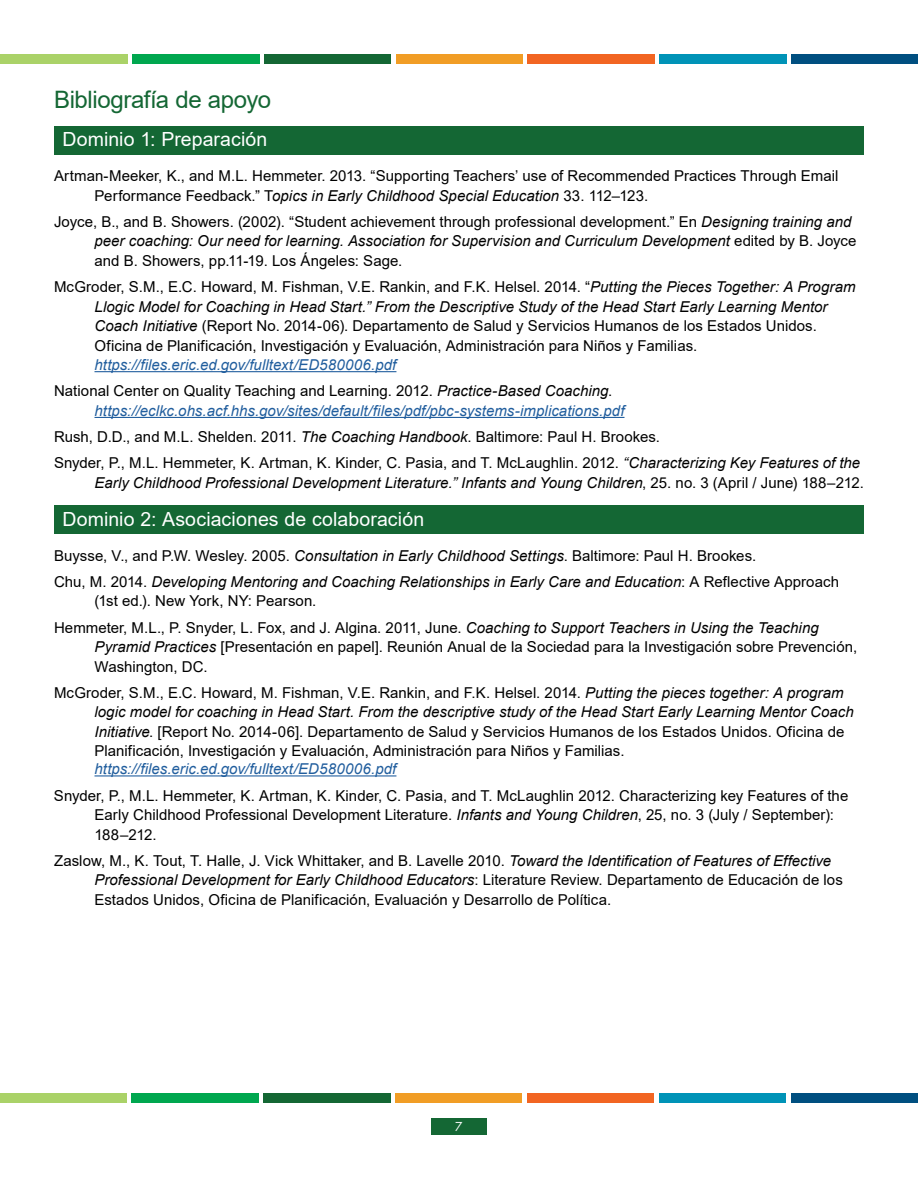
<style>
.page{position:relative;width:918px;height:1188px;background:#fff}
.page>*{position:absolute;margin:0;border:0;box-sizing:border-box;transform-origin:0 0}
.t1{font:24px "Arial";letter-spacing:-.02em;color:#146734}
.t2{font:19.5px "Arial";letter-spacing:.005em;color:#fff}
.t3{font:15px/19.5px "Arial";letter-spacing:.005em;color:#000}
.t4{font:italic 15px/19.5px "Arial";color:#000;text-align:right}
.t5{font:italic 15px/19.5px "Arial";letter-spacing:.005em;color:#215e9e}
.t6{font:12px "Futura Std";color:#fff}
.s1{font-style:italic}
.s2{font-style:italic;color:#215e9e}
.s3{font-style:normal;color:#000}
.s4{color:#000}
.s5{font-style:normal}
</style>
<div class="page">
<div style="left:0;top:54px;width:128px;height:10px;background:#aad268"></div>
<div style="left:132px;top:54px;width:128px;height:10px;background:#00a74f"></div>
<div style="left:264px;top:54px;width:128px;height:10px;background:#146734"></div>
<div style="left:396px;top:54px;width:127px;height:10px;background:#f19d25"></div>
<div style="left:528px;top:54px;width:127px;height:10px;background:#f26522"></div>
<div style="left:660px;top:54px;width:127px;height:10px;background:#0093b7"></div>
<div style="left:791px;top:54px;width:127px;height:10px;background:#004f80"></div>
<div style="left:431px;top:1118px;width:56px;height:16px;background:#146734"></div>
<div style="left:0;top:1093px;width:127px;height:10px;background:#aad268"></div>
<div style="left:132px;top:1093px;width:127px;height:10px;background:#00a74f"></div>
<div style="left:264px;top:1093px;width:127px;height:10px;background:#146734"></div>
<div style="left:395px;top:1093px;width:128px;height:10px;background:#f19d25"></div>
<div style="left:527px;top:1093px;width:127px;height:10px;background:#f26522"></div>
<div style="left:659px;top:1093px;width:127px;height:10px;background:#0093b7"></div>
<div style="left:791px;top:1093px;width:127px;height:10px;background:#004f80"></div>
<hr style="left:94px;top:371px;width:302px;height:1px;background:#215e9e">
<hr style="left:94px;top:417px;width:531px;height:1px;background:#215e9e">
<hr style="left:94px;top:775px;width:302px;height:1px;background:#215e9e">
<div style="left:54px;top:126px;width:810px;height:29px;background:#146734"></div>
<div style="left:54px;top:505px;width:810px;height:29px;background:#146734"></div>
<h2 class="t1" style="left:54px;top:83px;width:219px">Bibliografía de apoyo</h2>
<h3 class="t2" style="left:63px;top:126px;width:206px">Dominio 1: Preparación</h3>
<p class="t3" style="left:94px;top:166px;width:745px;text-indent:-40px">Artman-Meeker, K., and M.L. Hemmeter. 2013. “Supporting Teachers’ use of Recommended Practices Through Email<br>Performance Feedback.” T<span class="s1">opics in Early Childhood Special Education</span> 33. 112–123.</p>
<p class="t3" style="left:94px;top:212px;width:764px;text-indent:-40px">Joyce, B., and B. Showers. (2002). “Student achievement through professional development.” En <span class="s1">Designing training and peer coaching: Our need for learning. Association for Supervision and Curriculum Development</span> edited by B. Joyce and B. Showers, pp.11-19. Los Ángeles: Sage.</p>
<p class="t3" style="left:95px;top:277px;width:763px;text-indent:-41px">McGroder, S.M., E.C. Howard, M. Fishman, V.E. Rankin, and F.K. Helsel. 2014. “<span class="s1">Putting the Pieces Together: A Program Llogic Model for Coaching in Head Start.” From the Descriptive Study of the Head Start Early Learning Mentor Coach Initiative</span> (Report No. 2014-06). Departamento de Salud y Servicios Humanos de los Estados Unidos.<br>Oficina de Planificación, Investigación y Evaluación, Administración para Niños y Familias. <span class="s2">https://files.eric.ed.gov/fulltext/ED580006.pdf</span></p>
<p class="t5" style="left:95px;top:382px;width:532px;text-indent:-40px"><span class="s3">National Center on Quality Teaching and Learning. 2012.</span> <span class="s4">Practice-Based Coaching</span><span class="s3">. </span>https://eclkc.ohs.acf.hhs.gov/sites/default/files/pdf/pbc-systems-implications.pdf</p>
<p class="t3" style="left:54px;top:427px;width:608px">Rush, D.D., and M.L. Shelden. 2011. <span class="s1">The Coaching Handbook</span>. Baltimore: Paul H. Brookes.</p>
<p class="t4" style="left:54px;top:454px;width:812px"><span class="s5">Snyder, P., M.L. Hemmeter, K. Artman, K. Kinder, C. Pasia, and T. McLaughlin. 2012.</span> “Characterizing Key Features of the<br>Early Childhood Professional Development Literature.” Infants and Young Children<span class="s5">, 25. no. 3 (April / June) 188–212.</span></p>
<h3 class="t2" style="left:63px;top:506px;width:363px">Dominio 2: Asociaciones de colaboración</h3>
<p class="t3" style="left:54px;top:545px;width:704px">Buysse, V., and P.W. Wesley. 2005. <span class="s1">Consultation in Early Childhood Settings</span>. Baltimore: Paul H. Brookes.</p>
<p class="t4" style="left:95px;top:572px;width:746px;text-align:left;text-indent:-41px"><span class="s5">Chu, M. 2014.</span> Developing Mentoring and Coaching Relationships in Early Care and Education<span class="s5">: A Reflective Approach (1st ed.). New York, NY: Pearson.</span></p>
<p class="t3" style="left:95px;top:617px;width:764px;text-indent:-40px">Hemmeter, M.L., P. Snyder, L. Fox, and J. Algina. 2011, June. <span class="s1">Coaching to Support Teachers in Using the Teaching<br>Pyramid Practices</span> [Presentación en papel]. Reunión Anual de la Sociedad para la Investigación sobre Prevención,<br>Washington, DC.</p>
<p class="t3" style="left:94px;top:683px;width:761px;text-indent:-40px">McGroder, S.M., E.C. Howard, M. Fishman, V.E. Rankin, and F.K. Helsel. 2014. <span class="s1">Putting the pieces together: A program logic model for coaching in Head Start. From the descriptive study of the Head Start Early Learning Mentor Coach Initiative</span>. [Report No. 2014-06]. Departamento de Salud y Servicios Humanos de los Estados Unidos. Oficina de Planificación, Investigación y Evaluación, Administración para Niños y Familias.</p>
<p class="t5" style="left:94px;top:760px;width:303px">https://files.eric.ed.gov/fulltext/ED580006.pdf</p>
<p class="t3" style="left:94px;top:785px;width:755px;text-indent:-40px">Snyder, P., M.L. Hemmeter, K. Artman, K. Kinder, C. Pasia, and T. McLaughlin 2012. Characterizing key Features of the<br>Early Childhood Professional Development Literature. <span class="s1">Infants and Young Children</span>, 25, no. 3 (July / September):<br>188–212.</p>
<p class="t3" style="left:94px;top:851px;width:750px;text-indent:-40px">Zaslow, M., K. Tout, T. Halle, J. Vick Whittaker, and B. Lavelle 2010. <span class="s1">Toward the Identification of Features of Effective<br>Professional Development for Early Childhood Educators</span>: Literature Review. Departamento de Educación de los<br>Estados Unidos, Oficina de Planificación, Evaluación y Desarrollo de Política.</p>
<p class="t6" style="left:455px;top:1119px;width:9px">7</p>
</div>
